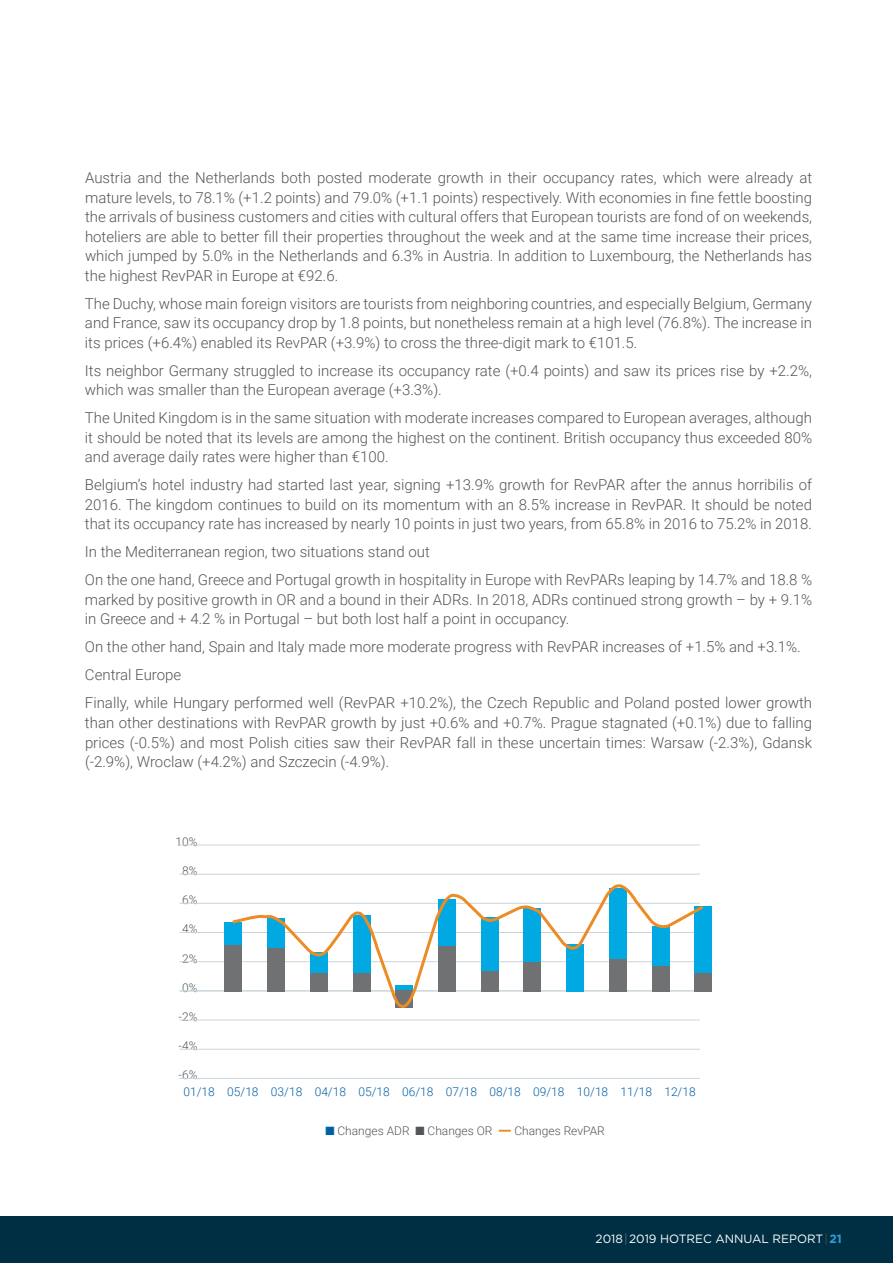
<style>
.page{position:relative;width:893px;height:1263px;background:#fff}
.page>*{position:absolute;margin:0;border:0;box-sizing:border-box;transform-origin:0 0}
.t1{font:300 15px/19.5px "Roboto";color:#52565a;text-align:justify}
.t2{font:300 12px "Roboto";color:#0060a6}
.t3{font:300 12px "Roboto";color:#52565a}
.t4{font:12px "Gotham";color:#fff}
.s1{color:#0060a6}
.s2{font-family:"DIN Pro";font-weight:900;color:#ed8b24}
.s3{font-weight:100}
.s4{font-weight:100;color:#ed8b24}
.s5{font-weight:700;color:#2f9fd3}
</style>
<div class="page">
<div style="left:0;top:1216px;width:893px;height:47px;background:#002f43"></div>
<hr style="left:180px;top:1049px;width:520px;height:1px;background:#cad5db">
<hr style="left:180px;top:990px;width:520px;height:1px;background:#cad5db">
<hr style="left:180px;top:932px;width:520px;height:1px;background:#cad5db">
<hr style="left:180px;top:874px;width:520px;height:1px;background:#cad5db">
<hr style="left:180px;top:845px;width:520px;height:1px;background:#cad5db">
<hr style="left:180px;top:1078px;width:520px;height:1px;background:#cad5db">
<hr style="left:180px;top:1020px;width:520px;height:1px;background:#cad5db">
<hr style="left:180px;top:961px;width:520px;height:1px;background:#cad5db">
<hr style="left:180px;top:903px;width:520px;height:1px;background:#cad5db">
<div style="left:225px;top:922px;width:17px;height:69px;background:#00a9e2"></div>
<div style="left:225px;top:945px;width:17px;height:46px;background:#707172"></div>
<div style="left:695px;top:906px;width:17px;height:85px;background:#00a9e2"></div>
<div style="left:695px;top:973px;width:17px;height:18px;background:#707172"></div>
<svg style="left:230px;top:884px;width:477px;height:124px"></svg>
<p class="t1" style="left:85px;top:168px;width:729px">Austria and the Netherlands both posted moderate growth in their occupancy rates, which were already at mature levels, to 78.1% (+1.2 points) and 79.0% (+1.1 points) respectively. With economies in fine fettle boosting the arrivals of business customers and cities with cultural offers that European tourists are fond of on weekends, hoteliers are able to better fill their properties throughout the week and at the same time increase their prices, which jumped by 5.0% in the Netherlands and 6.3% in Austria. In addition to Luxembourg, the Netherlands has the highest RevPAR in Europe at €92.6.</p>
<p class="t1" style="left:85px;top:293px;width:729px">The Duchy, whose main foreign visitors are tourists from neighboring countries, and especially Belgium, Germany and France, saw its occupancy drop by 1.8 points, but nonetheless remain at a high level (76.8%). The increase in its prices (+6.4%) enabled its RevPAR (+3.9%) to cross the three-digit mark to €101.5.</p>
<p class="t1" style="left:85px;top:360px;width:729px">Its neighbor Germany struggled to increase its occupancy rate (+0.4 points) and saw its prices rise by +2.2%, which was smaller than the European average (+3.3%).</p>
<p class="t1" style="left:85px;top:408px;width:729px">The United Kingdom is in the same situation with moderate increases compared to European averages, although it should be noted that its levels are among the highest on the continent. British occupancy thus exceeded 80% and average daily rates were higher than €100.</p>
<p class="t1" style="left:85px;top:475px;width:729px">Belgium’s hotel industry had started last year, signing +13.9% growth for RevPAR after the annus horribilis of 2016. The kingdom continues to build on its momentum with an 8.5% increase in RevPAR. It should be noted that its occupancy rate has increased by nearly 10 points in just two years, from 65.8% in 2016 to 75.2% in 2018.</p>
<p class="t1" style="left:85px;top:537px;width:729px;line-height:28px">In the Mediterranean region, two situations stand out<br>On the one hand, Greece and Portugal growth in hospitality in Europe with RevPARs leaping by 14.7% and 18.8 %</p>
<p class="t1" style="left:85px;top:589px;width:729px">marked by positive growth in OR and a bound in their ADRs. In 2018, ADRs continued strong growth – by + 9.1% in Greece and + 4.2 % in Portugal – but both lost half a point in occupancy.</p>
<p class="t1" style="left:85px;top:632px;width:729px;line-height:28px;text-align:left">On the other hand, Spain and Italy made more moderate progress with RevPAR increases of +1.5% and +3.1%.<br>Central Europe<br>Finally, while Hungary performed well (RevPAR +10.2%), the Czech Republic and Poland posted lower growth</p>
<p class="t1" style="left:85px;top:712px;width:729px">than other destinations with RevPAR growth by just +0.6% and +0.7%. Prague stagnated (+0.1%) due to falling prices (-0.5%) and most Polish cities saw their RevPAR fall in these uncertain times: Warsaw (-2.3%), Gdansk (-2.9%), Wroclaw (+4.2%) and Szczecin (-4.9%).</p>
<p class="t3" style="left:175px;top:833px;width:24px">10%</p>
<p class="t3" style="left:182px;top:862px;width:17px">8%</p>
<p class="t3" style="left:182px;top:891px;width:17px">6%</p>
<p class="t3" style="left:182px;top:921px;width:17px">4%</p>
<p class="t3" style="left:182px;top:950px;width:17px">2%</p>
<p class="t3" style="left:182px;top:979px;width:17px">0%</p>
<p class="t3" style="left:179px;top:1008px;width:20px">-2%</p>
<p class="t3" style="left:179px;top:1037px;width:20px">-4%</p>
<p class="t3" style="left:179px;top:1066px;width:20px">-6%</p>
<p class="t2" style="left:184px;top:1083px;width:514px">01/18 05/18 03/18 04/18 05/18 06/18 07/18 08/18 09/18 10/18 11/18 12/18</p>
<p class="t3" style="left:325px;top:1123px;width:281px"><span class="s1">■</span> Changes ADR ■ Changes OR <span class="s2">―</span> Changes RevPAR</p>
<p class="t4" style="left:596px;top:1231px;width:248px">2018 <span class="s3">|</span> 2019 HOTREC ANNUAL REPORT<span class="s4">|</span><span class="s5">21</span></p>
</div>
